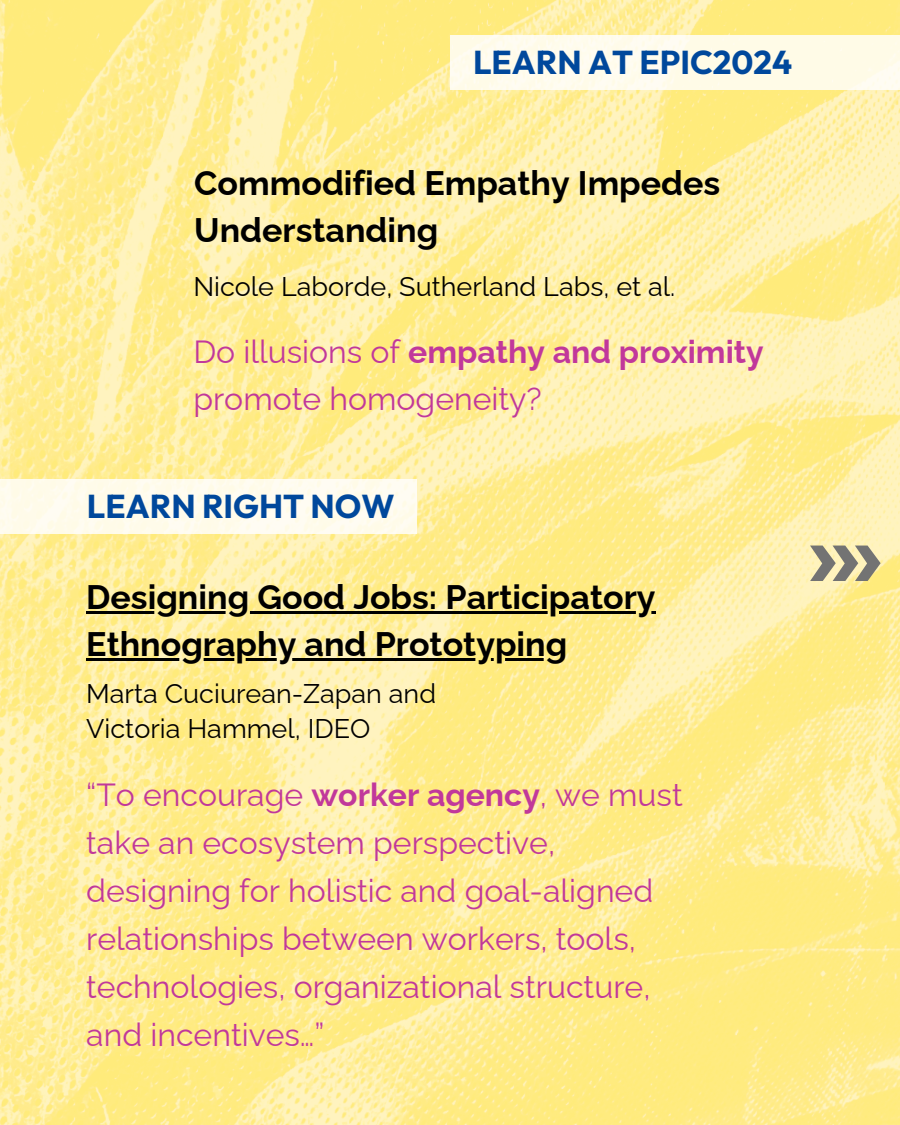
<style>
.page{position:relative;width:900px;height:1125px;background:#fff}
.page>*{position:absolute;margin:0;border:0;box-sizing:border-box;transform-origin:0 0}
.t1{font:700 34px/47.2px "Raleway";color:#000}
.t2{font:700 33px "Outfit";color:#00489c}
.t3{font:32px/48px "Raleway";color:#c1389b}
.t4{font:27px "Raleway";color:#000}
.s1{font-weight:700}
</style>
<div class="page">
<img style="left:0;top:0;width:900px;height:1125px">
<hr style="left:86px;top:611px;width:570px;height:3px;background:#000">
<hr style="left:86px;top:658px;width:481px;height:3px;background:#000">
<div style="left:450px;top:35px;width:450px;height:55px;background:#fffbe8"></div>
<svg style="left:810px;top:546px;width:70px;height:35px;background:#b0aa8f"></svg>
<div style="left:0;top:479px;width:417px;height:55px;background:#fffbec"></div>
<p class="t2" style="left:473px;top:41px;width:321px">LEARN AT EPIC2024</p>
<p class="t1" style="left:194px;top:159px;width:528px">Commodified Empathy Impedes<br>Understanding</p>
<h2 class="t4" style="left:193px;top:271px;width:484px">Nicole Laborde, Sutherland Labs, et al.</h2>
<h1 class="t3" style="left:193px;top:328px;width:572px;line-height:47.2px">Do illusions of <span class="s1">empathy and proximity </span>promote homogeneity?</h1>
<p class="t2" style="left:87px;top:485px;width:309px">LEARN RIGHT NOW</p>
<p class="t1" style="left:86px;top:573px;width:571px">Designing Good Jobs: Participatory</p>
<h3 class="t1" style="left:86px;top:620px;width:483px">Ethnography and Prototyping</h3>
<h2 class="t4" style="left:86px;top:678px;width:351px">Marta Cuciurean-Zapan and</h2>
<p class="t4" style="left:86px;top:712px;width:286px">Victoria Hammel, IDEO</p>
<h1 class="t3" style="left:86px;top:771px;width:598px">“To encourage <span class="s1">worker agency</span>, we must take an ecosystem perspective, designing for holistic and goal-aligned relationships between workers, tools, technologies, organizational structure, and incentives…”</h1>
</div>
